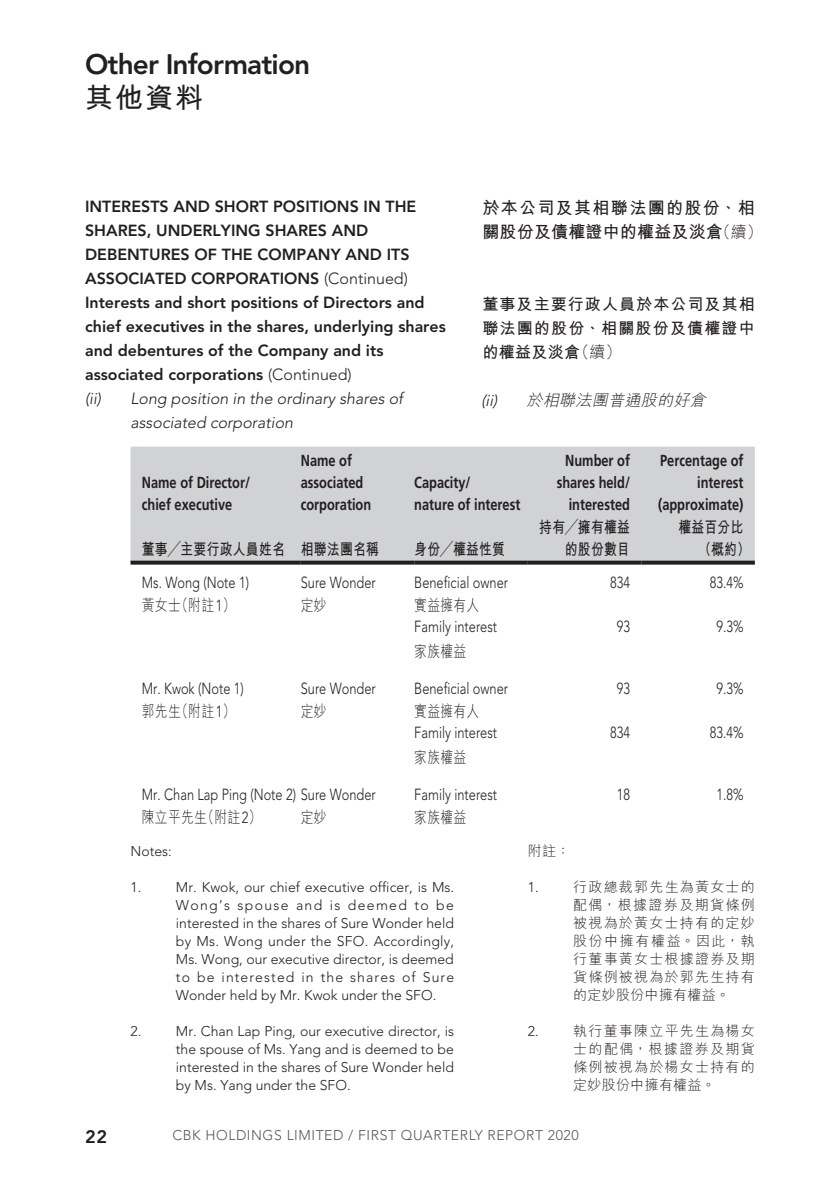
<style>
.page{position:relative;width:840px;height:1191px;background:#fff}
.page>*{position:absolute;margin:0;border:0;box-sizing:border-box;transform-origin:0 0}
.t1{font:800 28px "Avenir LT Std";letter-spacing:-.03em;color:#231f20}
.t2{font:700 28px "M Hei HK";color:#231f20}
.t3{font:800 18px "Avenir LT Std";color:#231f20}
._001_H1_C{font:700 17px/24px "M Hei HK";letter-spacing:.01em;color:#231f20}
._50_Table_txt{font:300 16px "Avenir LT Std";color:#231f20;scale:.8 1}
._02_H2_E{font:800 16px/24px "Avenir LT Std";color:#231f20}
._50_Table_txt-2{font:700 16px "Frutiger LT Std";color:#231f20;scale:.8 1}
._01_H1_E{font:800 16px/24px "Avenir LT Std";color:#231f20}
._03_H3_E{font:italic 300 16px/24px "Avenir LT Std";color:#231f20}
._50_Table_txt-3{font:300 16px "M Hei HK";letter-spacing:.02em;color:#231f20;scale:.8 1}
._50_Table_txt-4{font:700 16px "M Hei HK";letter-spacing:.02em;color:#231f20;scale:.8 1}
._002_H2_C{font:700 16px/24px "M Hei HK";letter-spacing:.065em;color:#231f20;text-align:justify}
._003_H3_C{font:italic 300 16px "M Hei HK";color:#231f20}
._06_Notes_E{font:300 14px/18px "Avenir LT Std";color:#231f20;text-align:justify}
._006_Notes_C{font:300 14px/18px "M Hei HK";letter-spacing:.085em;color:#231f20;text-align:justify}
.t4{font:300 14px "Avenir LT Std";letter-spacing:.04em;color:#57585a}
._006_Notes_C-2{font:300 14px "Avenir LT Std";color:#231f20}
.s1{font-weight:300}
.s2{font-weight:300;font-size:16px}
.s3{font-family:"Avenir LT Std"}
</style>
<div class="page">
<div style="left:130px;top:446px;width:624px;height:114px;background:#d1d2d4"></div>
<svg style="left:130px;top:560px;width:170px;height:4px"></svg>
<svg style="left:300px;top:560px;width:114px;height:4px"></svg>
<svg style="left:414px;top:560px;width:113px;height:4px"></svg>
<svg style="left:527px;top:560px;width:114px;height:4px"></svg>
<svg style="left:641px;top:560px;width:113px;height:4px"></svg>
<h1 class="t1" style="left:85px;top:48px;width:227px">Other Information</h1>
<h1 class="t2" style="left:85px;top:77px;width:119px">其他資料</h1>
<p class="_01_H1_E" style="left:85px;top:194px;width:332px">INTERESTS AND SHORT POSITIONS IN THE SHARES, UNDERLYING SHARES AND DEBENTURES OF THE COMPANY AND ITS ASSOCIATED CORPORATIONS <span class="s1">(Continued)</span></p>
<p class="_02_H2_E" style="left:85px;top:290px;width:362px">Interests and short positions of Directors and chief executives in the shares, underlying shares and debentures of the Company and its associated corporations <span class="s1">(Continued)</span></p>
<p class="_03_H3_E" style="left:130px;top:386px;width:274px;text-indent:-45px">(ii) Long position in the ordinary shares of associated corporation</p>
<p class="_001_H1_C" style="left:482px;top:194px;width:282px">於本公司及其相聯法團的股份、相關股份及債權證中的權益及淡倉<span class="s2">（續）</span></p>
<p class="_002_H2_C" style="left:482px;top:290px;width:274px">董事及主要行政人員於本公司及其相聯法團的股份、相關股份及債權證中的權益及淡倉<span class="s1">（續）</span></p>
<p class="_003_H3_C" style="left:481px;top:392px;width:229px"><span class="s3">(ii)</span> 於相聯法團普通股的好倉</p>
<p class="_50_Table_txt-2" style="left:142px;top:473px;width:137px">Name of Director/</p>
<p class="_50_Table_txt-2" style="left:142px;top:495px;width:114px">chief executive</p>
<p class="_50_Table_txt-2" style="left:300px;top:451px;width:66px">Name of</p>
<p class="_50_Table_txt-2" style="left:300px;top:473px;width:80px">associated</p>
<p class="_50_Table_txt-2" style="left:300px;top:495px;width:90px">corporation</p>
<p class="_50_Table_txt-2" style="left:414px;top:473px;width:72px">Capacity/</p>
<p class="_50_Table_txt-2" style="left:414px;top:495px;width:134px">nature of interest</p>
<p class="_50_Table_txt-4" style="left:142px;top:537px;width:180px">董事╱主要行政人員姓名</p>
<p class="_50_Table_txt-4" style="left:300px;top:537px;width:99px">相聯法團名稱</p>
<p class="_50_Table_txt-4" style="left:414px;top:537px;width:115px">身份╱權益性質</p>
<p class="_50_Table_txt-2" style="left:565px;top:451px;width:82px">Number of</p>
<p class="_50_Table_txt-2" style="left:556px;top:473px;width:93px">shares held/</p>
<p class="_50_Table_txt-2" style="left:568px;top:495px;width:78px">interested</p>
<p class="_50_Table_txt-4" style="left:539px;top:515px;width:115px">持有╱擁有權益</p>
<p class="_50_Table_txt-4" style="left:564px;top:537px;width:83px">的股份數目</p>
<p class="_50_Table_txt-2" style="left:659px;top:451px;width:106px">Percentage of</p>
<p class="_50_Table_txt-2" style="left:696px;top:473px;width:59px">interest</p>
<p class="_50_Table_txt-2" style="left:657px;top:495px;width:108px">(approximate)</p>
<p class="_50_Table_txt-4" style="left:678px;top:515px;width:83px">權益百分比</p>
<p class="_50_Table_txt-4" style="left:698px;top:537px;width:66px">（概約）</p>
<p class="_50_Table_txt" style="left:142px;top:573px;width:135px">Ms. Wong (Note 1)</p>
<p class="_50_Table_txt" style="left:300px;top:573px;width:95px">Sure Wonder</p>
<p class="_50_Table_txt" style="left:414px;top:573px;width:119px">Beneficial owner</p>
<p class="_50_Table_txt" style="left:609px;top:573px;width:26px">834</p>
<p class="_50_Table_txt" style="left:709px;top:573px;width:44px">83.4%</p>
<p class="_50_Table_txt-3" style="left:142px;top:596px;width:118px">黃女士（附註<span class="s3">1</span>）</p>
<p class="_50_Table_txt-3" style="left:300px;top:596px;width:34px">定妙</p>
<p class="_50_Table_txt-3" style="left:414px;top:596px;width:83px">實益擁有人</p>
<p class="_50_Table_txt" style="left:414px;top:617px;width:105px">Family interest</p>
<p class="_50_Table_txt" style="left:616px;top:617px;width:18px">93</p>
<p class="_50_Table_txt" style="left:716px;top:617px;width:35px">9.3%</p>
<p class="_50_Table_txt-3" style="left:414px;top:642px;width:66px">家族權益</p>
<p class="_50_Table_txt" style="left:142px;top:679px;width:129px">Mr. Kwok (Note 1)</p>
<p class="_50_Table_txt" style="left:300px;top:679px;width:95px">Sure Wonder</p>
<p class="_50_Table_txt" style="left:414px;top:679px;width:119px">Beneficial owner</p>
<p class="_50_Table_txt" style="left:616px;top:679px;width:18px">93</p>
<p class="_50_Table_txt" style="left:716px;top:679px;width:35px">9.3%</p>
<p class="_50_Table_txt-3" style="left:142px;top:702px;width:118px">郭先生（附註<span class="s3">1</span>）</p>
<p class="_50_Table_txt-3" style="left:300px;top:702px;width:34px">定妙</p>
<p class="_50_Table_txt-3" style="left:414px;top:702px;width:83px">實益擁有人</p>
<p class="_50_Table_txt" style="left:414px;top:723px;width:105px">Family interest</p>
<p class="_50_Table_txt" style="left:609px;top:723px;width:26px">834</p>
<p class="_50_Table_txt" style="left:709px;top:723px;width:44px">83.4%</p>
<p class="_50_Table_txt-3" style="left:414px;top:748px;width:66px">家族權益</p>
<p class="_50_Table_txt" style="left:142px;top:785px;width:294px">Mr. Chan Lap Ping (Note 2) Sure Wonder</p>
<p class="_50_Table_txt" style="left:414px;top:785px;width:105px">Family interest</p>
<p class="_50_Table_txt" style="left:616px;top:785px;width:18px">18</p>
<p class="_50_Table_txt" style="left:716px;top:785px;width:35px">1.8%</p>
<p class="_50_Table_txt-3" style="left:142px;top:808px;width:151px">陳立平先生（附註<span class="s3">2</span>）</p>
<p class="_50_Table_txt-3" style="left:300px;top:808px;width:34px">定妙</p>
<p class="_50_Table_txt-3" style="left:414px;top:808px;width:66px">家族權益</p>
<p class="_06_Notes_E" style="left:130px;top:842px;width:43px">Notes:</p>
<p class="_06_Notes_E" style="left:130px;top:878px;width:12px">1.</p>
<p class="_06_Notes_E" style="left:176px;top:878px;width:279px">Mr. Kwok, our chief executive officer, is Ms.<br>Wong’s spouse and is deemed to be interested in the shares of Sure Wonder held by Ms. Wong under the SFO. Accordingly, Ms. Wong, our executive director, is deemed to be interested in the shares of Sure Wonder held by Mr. Kwok under the SFO.</p>
<p class="_06_Notes_E" style="left:130px;top:1022px;width:12px">2.</p>
<p class="_06_Notes_E" style="left:176px;top:1022px;width:279px">Mr. Chan Lap Ping, our executive director, is the spouse of Ms. Yang and is deemed to be interested in the shares of Sure Wonder held by Ms. Yang under the SFO.</p>
<p class="_006_Notes_C" style="left:527px;top:841px;width:44px">附註：</p>
<p class="_006_Notes_C-2" style="left:527px;top:879px;width:12px">1.</p>
<p class="_006_Notes_C" style="left:573px;top:877px;width:183px">行政總裁郭先生為黃女士的配偶，根據證券及期貨條例被視為於黃女士持有的定妙股份中擁有權益。因此，執行董事黃女士根據證券及期貨條例被視為於郭先生持有的定妙股份中擁有權益。</p>
<p class="_006_Notes_C-2" style="left:527px;top:1023px;width:12px">2.</p>
<p class="_006_Notes_C" style="left:573px;top:1021px;width:183px">執行董事陳立平先生為楊女士的配偶，根據證券及期貨條例被視為於楊女士持有的定妙股份中擁有權益。</p>
<p class="t3" style="left:85px;top:1126px;width:24px">22</p>
<p class="t4" style="left:172px;top:1127px;width:407px">CBK HOLDINGS LIMITED / FIRST QUARTERLY REPORT 2020</p>
</div>
